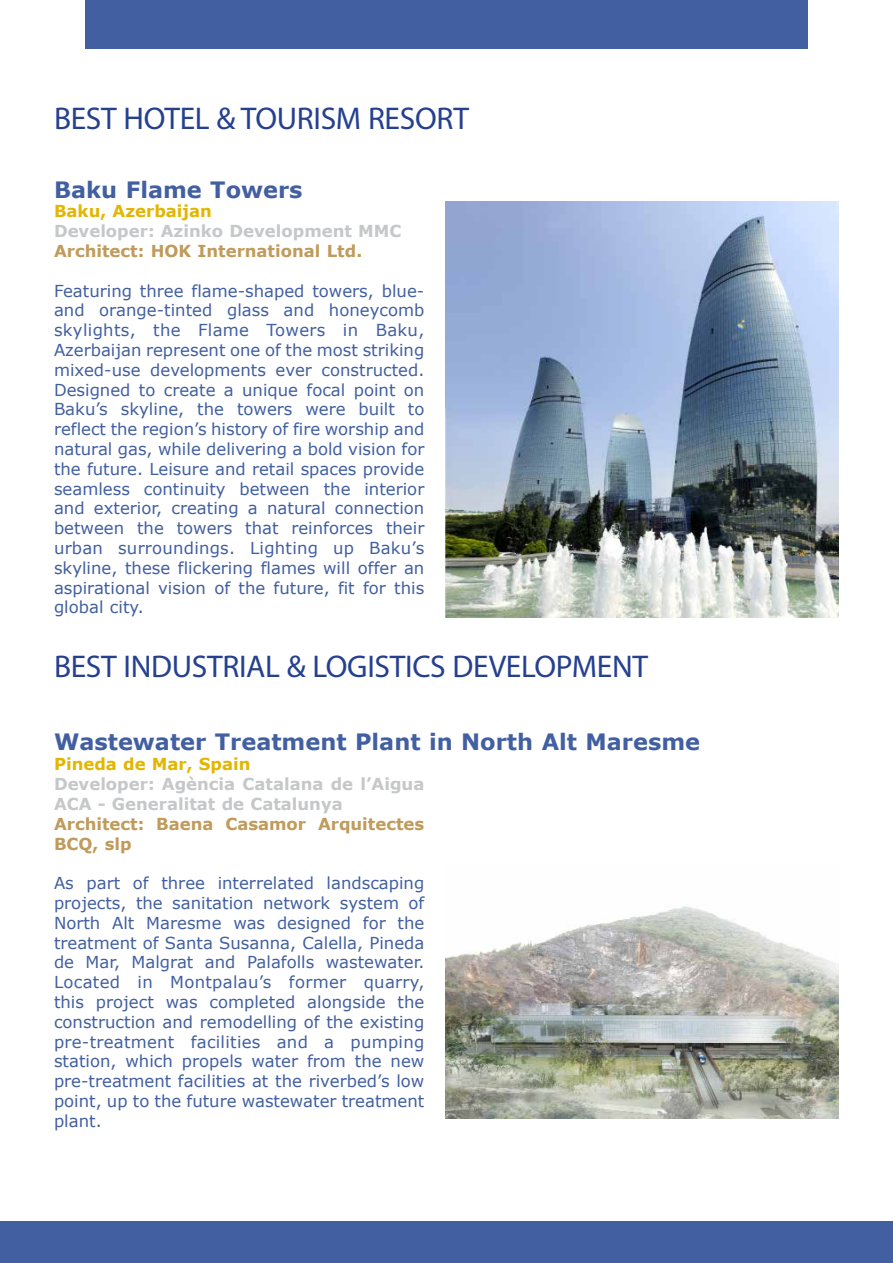
<style>
.page{position:relative;width:893px;height:1263px;background:#fff}
.page>*{position:absolute;margin:0;border:0;box-sizing:border-box;transform-origin:0 0}
.t1{font:31.5px "Myriad Pro";letter-spacing:-.01em;color:#25408f}
.t2{font:700 22.5px "Verdana";color:#415fa1}
.t3{font:16.5px/19.8px "Verdana";color:#415fa1;text-align:justify}
.t4{font:700 16.5px/19.8px "Verdana";color:#c5c7c8}
.t5{font:700 16.5px/19.8px "Verdana";color:#c09b5b}
.t6{font:700 16.5px "Verdana";color:#e2b600}
</style>
<div class="page">
<div style="left:85px;top:0;width:723px;height:49px;background:#415fa1"></div>
<div style="left:0;top:1221px;width:893px;height:42px;background:#415fa1"></div>
<img style="left:446px;top:202px;width:393px;height:416px">
<img style="left:446px;top:906px;width:393px;height:212px">
<h1 class="t1" style="left:54px;top:99px;width:416px">BEST HOTEL &amp; TOURISM RESORT</h1>
<h2 class="t2" style="left:54px;top:175px;width:250px">Baku Flame Towers</h2>
<p class="t6" style="left:54px;top:201px;width:160px">Baku, Azerbaijan</p>
<p class="t4" style="left:54px;top:221px;width:349px">Developer: Azinko Development MMC</p>
<p class="t5" style="left:54px;top:240px;width:310px">Architect: HOK International Ltd.</p>
<p class="t3" style="left:54px;top:280px;width:372px">Featuring three flame-shaped towers, blue&shy;and orange-tinted glass and honeycomb skylights, the Flame Towers in Baku, Azerbaijan represent one of the most striking mixed-use developments ever constructed.<br>Designed to create a unique focal point on Baku’s skyline, the towers were built to reflect the region’s history of fire worship and natural gas, while delivering a bold vision for the future. Leisure and retail spaces provide seamless continuity between the interior and exterior, creating a natural connection between the towers that reinforces their urban surroundings. Lighting up Baku’s skyline, these flickering flames will offer an aspirational vision of the future, fit for this global city.</p>
<h1 class="t1" style="left:54px;top:647px;width:596px">BEST INDUSTRIAL &amp; LOGISTICS DEVELOPMENT</h1>
<h2 class="t2" style="left:54px;top:728px;width:648px">Wastewater Treatment Plant in North Alt Maresme</h2>
<p class="t6" style="left:54px;top:754px;width:198px">Pineda de Mar, Spain</p>
<p class="t4" style="left:54px;top:774px;width:372px">Developer: Agència Catalana de l’Aigua<br>ACA - Generalitat de Catalunya</p>
<p class="t5" style="left:54px;top:813px;width:372px">Architect: Baena Casamor Arquitectes<br>BCQ, slp</p>
<p class="t3" style="left:54px;top:873px;width:372px">As part of three interrelated landscaping projects, the sanitation network system of North Alt Maresme was designed for the treatment of Santa Susanna, Calella, Pineda de Mar, Malgrat and Palafolls wastewater.<br>Located in Montpalau’s former quarry, this project was completed alongside the construction and remodelling of the existing pre-treatment facilities and a pumping station, which propels water from the new pre-treatment facilities at the riverbed’s low point, up to the future wastewater treatment plant.</p>
</div>
